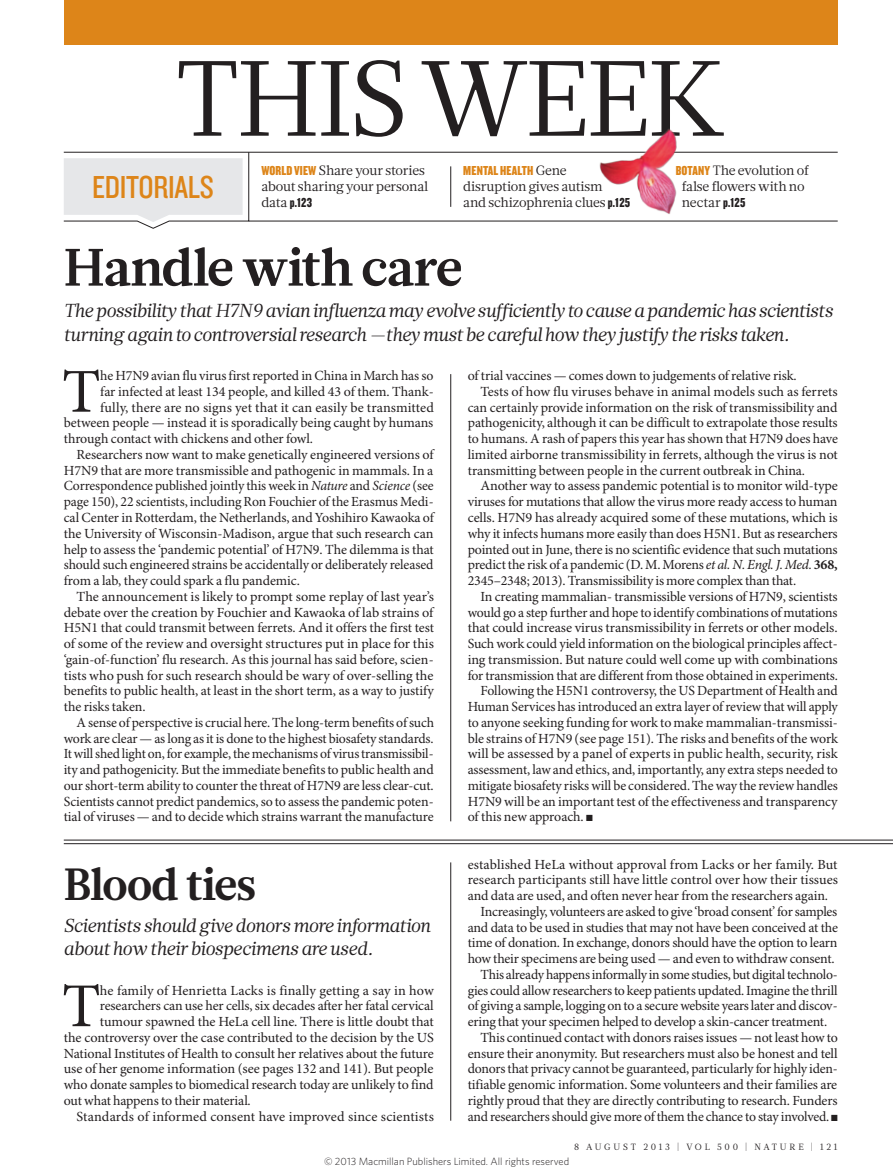
<style>
.page{position:relative;width:893px;height:1174px;background:#fff}
.page>*{position:absolute;margin:0;border:0;box-sizing:border-box;transform-origin:0 0}
.SECTION_HEADING{font:106.5px "Glosa Math";letter-spacing:-.025em;color:#231f20}
.BODY_DROP_CAP{font:62.4px "Minion Pro";color:#231f20}
.EDITORIAL_HEAD_35{font:700 52.5px "Glosa Math";letter-spacing:-.02em;color:#231f20}
.EDITORIAL_HEAD_30{font:700 45px "Glosa Math";letter-spacing:-.015em;color:#231f20}
.t1{font:33px "Knockout 29 Junior Ltweight";letter-spacing:-.01em;color:#dd8519}
.INTRO{font:italic 18.75px/23.7px "Glosa Math";letter-spacing:-.005em;color:#231f20}
.BODY_INDENT{font:13.95px/15.8px "Minion Pro";letter-spacing:-.01em;color:#231f20;text-align:justify}
.BODY_DROP_CAP-2{font:13.95px "Minion Pro";letter-spacing:-.01em;color:#231f20}
.BODY_INDENT-2{font:13.95px "Minion Pro";letter-spacing:.01em;color:#231f20}
.MINI_TOC_TEXT{font:13.5px/15.8px "Glosa Math";letter-spacing:-.01em;color:#231f20}
.t2{font:300 10.5px "Whitney";color:#231f20}
.t3{font:9px "Glosa Math";letter-spacing:.3em;color:#231f20}
.s1{font-family:"Knockout 69 Full Liteweight";color:#dd8519}
.s2{font-family:"Knockout 69 Full Liteweight"}
.s3{font-style:italic}
.s4{font-weight:700}
</style>
<div class="page">
<hr style="left:64px;top:152px;width:774px;height:1px;background:#231f20">
<img style="left:591px;top:129px;width:99px;height:92px">
<div style="left:64px;top:0;width:774px;height:45px;background:#dd8519"></div>
<hr style="left:249px;top:221px;width:589px;height:1px;background:#231f20">
<hr style="left:450px;top:166px;width:1px;height:41px;background:#231f20">
<svg style="left:63px;top:152px;width:186px;height:77px"></svg>
<hr style="left:450px;top:374px;width:1px;height:447px;background:#231f20">
<hr style="left:64px;top:840px;width:829px;height:1px;background:#231f20">
<hr style="left:64px;top:843px;width:829px;height:1px;background:#231f20">
<hr style="left:450px;top:862px;width:1px;height:258px;background:#231f20">
<p class="SECTION_HEADING" style="left:176px;top:29px;width:552px">THIS WEEK</p>
<p class="MINI_TOC_TEXT" style="left:261px;top:163px;width:168px"><span class="s1">WORLD VIEW</span> Share your stories about sharing your personal data <span class="s2">p.123</span></p>
<p class="MINI_TOC_TEXT" style="left:463px;top:163px;width:168px"><span class="s1">MENTAL HEALTH</span> Gene disruption gives autism<br>and schizophrenia clues <span class="s2">p.125</span></p>
<p class="MINI_TOC_TEXT" style="left:682px;top:163px;width:128px;text-indent:-6px"><span class="s1">BOTANY</span> The evolution of false flowers with no nectar <span class="s2">p.125</span></p>
<p class="t1" style="left:92px;top:166px;width:123px">EDITORIALS</p>
<p class="EDITORIAL_HEAD_35" style="left:64px;top:233px;width:400px">Handle with care</p>
<p class="INTRO" style="left:64px;top:299px;width:771px">The possibility that H7N9 avian influenza may evolve sufficiently to cause a pandemic has scientists turning again to controversial research —they must be careful how they justify the risks taken.</p>
<p class="BODY_DROP_CAP" style="left:62px;top:354px;width:40px">T</p>
<p class="BODY_DROP_CAP-2" style="left:100px;top:367px;width:335px">he H7N9 avian flu virus first reported in China in March has so</p>
<p class="BODY_INDENT" style="left:468px;top:368px;width:330px">of trial vaccines — comes down to judgements of relative risk.</p>
<p class="BODY_INDENT" style="left:468px;top:384px;width:372px;text-indent:13px">Tests of how flu viruses behave in animal models such as ferrets can certainly provide information on the risk of transmissibility and pathogenicity, although it can be difficult to extrapolate those results to humans. A rash of papers this year has shown that H7N9 does have limited airborne transmissibility in ferrets, although the virus is not transmitting between people in the current outbreak in China.</p>
<p class="BODY_INDENT" style="left:468px;top:479px;width:372px;text-indent:13px">Another way to assess pandemic potential is to monitor wild-type viruses for mutations that allow the virus more ready access to human cells. H7N9 has already acquired some of these mutations, which is why it infects humans more easily than does H5N1. But as researchers pointed out in June, there is no scientific evidence that such mutations predict the risk of a pandemic (D. M. Morens <span class="s3">et al. N. Engl. J. Med.</span> <span class="s4">368, </span>2345–2348; 2013). Transmissibility is more complex than that.</p>
<p class="BODY_INDENT" style="left:468px;top:589px;width:372px;text-indent:13px">In creating mammalian- transmissible versions of H7N9, scientists would go a step further and hope to identify combinations of mutations that could increase virus transmissibility in ferrets or other models.<br>Such work could yield information on the biological principles affect&shy;ing transmission. But nature could well come up with combinations for transmission that are different from those obtained in experiments.</p>
<p class="BODY_INDENT" style="left:468px;top:683px;width:372px;text-indent:13px">Following the H5N1 controversy, the US Department of Health and Human Services has introduced an extra layer of review that will apply to anyone seeking funding for work to make mammalian-transmissi&shy;ble strains of H7N9 (see page 151). The risks and benefits of the work will be assessed by a panel of experts in public health, security, risk assessment, law and ethics, and, importantly, any extra steps needed to mitigate biosafety risks will be considered. The way the review handles H7N9 will be an important test of the effectiveness and transparency of this new approach. ■</p>
<p class="BODY_DROP_CAP-2" style="left:100px;top:383px;width:335px">far infected at least 134 people, and killed 43 of them. Thank-</p>
<p class="BODY_DROP_CAP-2" style="left:100px;top:399px;width:335px">fully, there are no signs yet that it can easily be transmitted</p>
<p class="BODY_DROP_CAP-2" style="left:64px;top:414px;width:371px">between people — instead it is sporadically being caught by humans</p>
<p class="BODY_DROP_CAP-2" style="left:64px;top:430px;width:251px">through contact with chickens and other fowl.</p>
<p class="BODY_INDENT" style="left:64px;top:447px;width:372px;text-indent:13px">Researchers now want to make genetically engineered versions of H7N9 that are more transmissible and pathogenic in mammals. In a Correspondence published jointly this week in <span class="s3">Nature</span> and <span class="s3">Science</span> (see page 150), 22 scientists, including Ron Fouchier of the Erasmus Medi&shy;cal Center in Rotterdam, the Netherlands, and Yoshihiro Kawaoka of the University of Wisconsin-Madison, argue that such research can help to assess the ‘pandemic potential’ of H7N9. The dilemma is that should such engineered strains be accidentally or deliberately released from a lab, they could spark a flu pandemic.</p>
<p class="BODY_INDENT" style="left:64px;top:589px;width:372px;text-indent:13px">The announcement is likely to prompt some replay of last year’s debate over the creation by Fouchier and Kawaoka of lab strains of H5N1 that could transmit between ferrets. And it offers the first test of some of the review and oversight structures put in place for this ‘gain-of-function’ flu research. As this journal has said before, scien&shy;tists who push for such research should be wary of over-selling the benefits to public health, at least in the short term, as a way to justify the risks taken.</p>
<p class="BODY_INDENT" style="left:64px;top:715px;width:372px;text-indent:13px">A sense of perspective is crucial here. The long-term benefits of such work are clear — as long as it is done to the highest biosafety standards.<br>It will shed light on, for example, the mechanisms of virus transmissibil&shy;ity and pathogenicity. But the immediate benefits to public health and our short-term ability to counter the threat of H7N9 are less clear-cut.<br>Scientists cannot predict pandemics, so to assess the pandemic poten&shy;tial of viruses — and to decide which strains warrant the manufacture</p>
<p class="EDITORIAL_HEAD_30" style="left:64px;top:855px;width:194px">Blood ties</p>
<p class="INTRO" style="left:64px;top:913px;width:368px">Scientists should give donors more information about how their biospecimens are used.</p>
<p class="BODY_DROP_CAP" style="left:62px;top:969px;width:40px">T</p>
<p class="BODY_DROP_CAP-2" style="left:100px;top:981px;width:335px">he family of Henrietta Lacks is finally getting a say in how</p>
<p class="BODY_DROP_CAP-2" style="left:100px;top:997px;width:335px">researchers can use her cells, six decades after her fatal cervical</p>
<p class="BODY_DROP_CAP-2" style="left:100px;top:1013px;width:335px">tumour spawned the HeLa cell line. There is little doubt that</p>
<p class="BODY_DROP_CAP-2" style="left:64px;top:1029px;width:372px">the controversy over the case contributed to the decision by the US</p>
<p class="BODY_DROP_CAP-2" style="left:64px;top:1044px;width:371px">National Institutes of Health to consult her relatives about the future</p>
<p class="BODY_DROP_CAP-2" style="left:64px;top:1060px;width:371px">use of her genome information (see pages 132 and 141). But people</p>
<p class="BODY_DROP_CAP-2" style="left:64px;top:1076px;width:371px">who donate samples to biomedical research today are unlikely to find</p>
<p class="BODY_DROP_CAP-2" style="left:64px;top:1092px;width:189px">out what happens to their material.</p>
<p class="BODY_INDENT-2" style="left:77px;top:1107px;width:359px">Standards of informed consent have improved since scientists</p>
<p class="BODY_INDENT" style="left:468px;top:857px;width:372px">established HeLa without approval from Lacks or her family. But research participants still have little control over how their tissues and data are used, and often never hear from the researchers again.</p>
<p class="BODY_INDENT" style="left:468px;top:904px;width:372px;text-indent:13px">Increasingly, volunteers are asked to give ‘broad consent’ for samples and data to be used in studies that may not have been conceived at the time of donation. In exchange, donors should have the option to learn how their specimens are being used — and even to withdraw consent.</p>
<p class="BODY_INDENT" style="left:468px;top:967px;width:371px;text-indent:13px">This already happens informally in some studies, but digital technolo&shy;gies could allow researchers to keep patients updated. Imagine the thrill of giving a sample, logging on to a secure website years later and discov&shy;ering that your specimen helped to develop a skin-cancer treatment.</p>
<p class="BODY_INDENT" style="left:468px;top:1030px;width:372px;text-indent:13px">This continued contact with donors raises issues — not least how to ensure their anonymity. But researchers must also be honest and tell donors that privacy cannot be guaranteed, particularly for highly iden&shy;tifiable genomic information. Some volunteers and their families are rightly proud that they are directly contributing to research. Funders and researchers should give more of them the chance to stay involved. ■</p>
<p class="t3" style="left:574px;top:1141px;width:265px">8 AUGUST 2013 | VOL 500 | NATURE | 121</p>
<p class="t2" style="left:324px;top:1154px;width:247px">© 2013 Macmillan Publishers Limited. All rights reserved</p>
</div>
